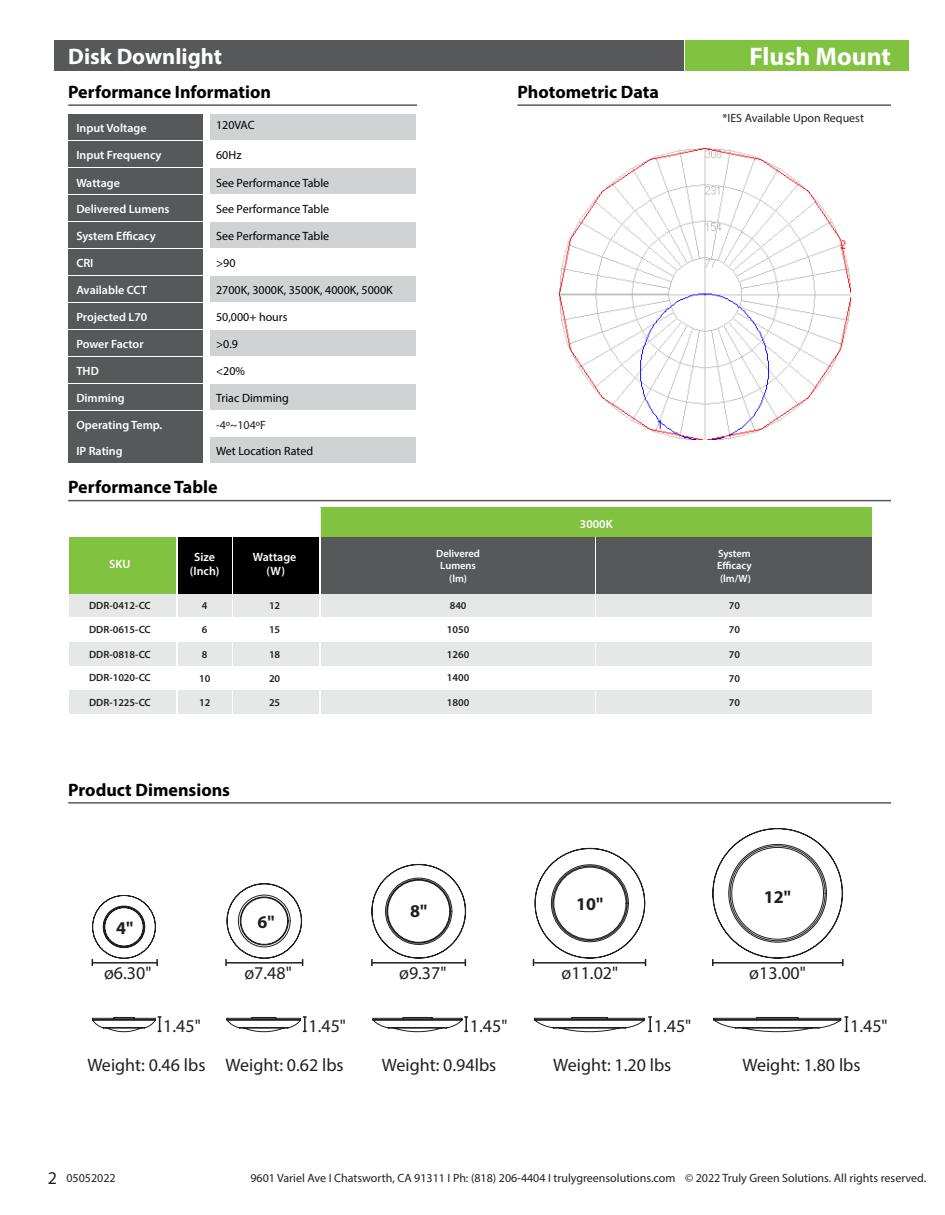
<style>
.page{position:relative;width:945px;height:1215px;background:#fff}
.page>*{position:absolute;margin:0;border:0;box-sizing:border-box;transform-origin:0 0}
.t1{font:700 25.5px "Myriad Pro";color:#fff}
.t2{font:700 22.5px "Myriad Pro";color:#fff}
.t3{font:18px "Myriad Pro";color:#231f20}
.t4{font:700 18px "Myriad Pro";color:#000}
.t5{font:700 18px "Myriad Pro";color:#231f20}
.t6{font:600 12px "Myriad Pro";color:#fff}
.t7{font:12px "Myriad Pro";color:#231f20}
.t8{font:12px "Myriad Pro";color:#000}
.t9{font:600 10.5px "Myriad Pro";color:#231f20}
.t10{font:600 10.5px/12.6px "Myriad Pro";color:#fff}
.s1{font-size:18px}
</style>
<div class="page">
<svg style="left:234px;top:114px;width:35px;height:1px"></svg>
<div style="left:68px;top:115px;width:135px;height:25px;background:#57585a"></div>
<div style="left:210px;top:115px;width:206px;height:25px;background:#d1d2d4"></div>
<div style="left:68px;top:142px;width:135px;height:25px;background:#57585a"></div>
<div style="left:68px;top:169px;width:135px;height:25px;background:#57585a"></div>
<div style="left:210px;top:169px;width:206px;height:25px;background:#d1d2d4"></div>
<div style="left:68px;top:196px;width:135px;height:25px;background:#57585a"></div>
<div style="left:68px;top:223px;width:135px;height:25px;background:#57585a"></div>
<div style="left:210px;top:223px;width:206px;height:25px;background:#d1d2d4"></div>
<div style="left:68px;top:250px;width:135px;height:25px;background:#57585a"></div>
<div style="left:68px;top:277px;width:135px;height:25px;background:#57585a"></div>
<div style="left:210px;top:277px;width:206px;height:25px;background:#d1d2d4"></div>
<div style="left:68px;top:304px;width:135px;height:25px;background:#57585a"></div>
<div style="left:68px;top:331px;width:135px;height:25px;background:#57585a"></div>
<div style="left:210px;top:331px;width:206px;height:25px;background:#d1d2d4"></div>
<div style="left:68px;top:358px;width:135px;height:25px;background:#57585a"></div>
<div style="left:68px;top:385px;width:135px;height:25px;background:#57585a"></div>
<div style="left:68px;top:438px;width:135px;height:25px;background:#57585a"></div>
<div style="left:210px;top:385px;width:206px;height:25px;background:#d1d2d4"></div>
<div style="left:210px;top:438px;width:206px;height:25px;background:#d1d2d4"></div>
<div style="left:68px;top:411px;width:135px;height:26px;background:#57585a"></div>
<hr style="left:68px;top:104px;width:349px;height:2px;background:#57585a">
<hr style="left:68px;top:500px;width:823px;height:1px;background:#57585a">
<hr style="left:517px;top:104px;width:374px;height:2px;background:#57585a">
<div style="left:685px;top:40px;width:224px;height:31px;background:#81c340"></div>
<div style="left:54px;top:40px;width:629px;height:31px;background:#57585a"></div>
<img style="left:559px;top:148px;width:291px;height:291px">
<svg style="left:92px;top:1016px;width:69px;height:17px"></svg>
<svg style="left:226px;top:1016px;width:81px;height:17px"></svg>
<svg style="left:372px;top:1016px;width:96px;height:17px"></svg>
<svg style="left:534px;top:1016px;width:118px;height:17px"></svg>
<svg style="left:713px;top:1016px;width:135px;height:17px"></svg>
<svg style="left:92px;top:895px;width:66px;height:71px"></svg>
<svg style="left:225px;top:883px;width:78px;height:83px"></svg>
<svg style="left:371px;top:864px;width:95px;height:102px"></svg>
<svg style="left:533px;top:848px;width:113px;height:118px"></svg>
<svg style="left:712px;top:828px;width:132px;height:138px"></svg>
<hr style="left:68px;top:802px;width:823px;height:2px;background:#57585a">
<div style="left:321px;top:594px;width:274px;height:23px;background:#e6e8e8"></div>
<div style="left:321px;top:642px;width:274px;height:23px;background:#e6e8e8"></div>
<div style="left:321px;top:690px;width:274px;height:24px;background:#e6e8e8"></div>
<div style="left:597px;top:594px;width:275px;height:23px;background:#e6e8e8"></div>
<div style="left:597px;top:642px;width:275px;height:23px;background:#e6e8e8"></div>
<div style="left:597px;top:690px;width:275px;height:24px;background:#e6e8e8"></div>
<div style="left:233px;top:594px;width:86px;height:23px;background:#e6e8e8"></div>
<div style="left:233px;top:642px;width:86px;height:23px;background:#e6e8e8"></div>
<div style="left:233px;top:690px;width:86px;height:24px;background:#e6e8e8"></div>
<div style="left:178px;top:594px;width:54px;height:23px;background:#e6e8e8"></div>
<div style="left:178px;top:642px;width:54px;height:23px;background:#e6e8e8"></div>
<div style="left:178px;top:690px;width:54px;height:24px;background:#e6e8e8"></div>
<div style="left:69px;top:594px;width:107px;height:23px;background:#e6e8e8"></div>
<div style="left:69px;top:642px;width:107px;height:23px;background:#e6e8e8"></div>
<div style="left:69px;top:690px;width:107px;height:24px;background:#e6e8e8"></div>
<div style="left:69px;top:537px;width:107px;height:57px;background:#81c340"></div>
<div style="left:321px;top:508px;width:551px;height:29px;background:#81c340"></div>
<div style="left:233px;top:537px;width:86px;height:57px;background:#000"></div>
<div style="left:178px;top:537px;width:54px;height:57px;background:#000"></div>
<div style="left:321px;top:537px;width:274px;height:57px;background:#57585a"></div>
<div style="left:597px;top:537px;width:275px;height:57px;background:#57585a"></div>
<svg style="left:320px;top:508px;width:1px;height:29px"></svg>
<p class="t2" style="left:68px;top:42px;width:155px">Disk Downlight</p>
<p class="t4" style="left:68px;top:80px;width:204px">Performance Information</p>
<p class="t6" style="left:76px;top:120px;width:72px">Input Voltage</p>
<p class="t8" style="left:216px;top:118px;width:40px">120VAC</p>
<p class="t6" style="left:76px;top:147px;width:87px">Input Frequency</p>
<p class="t8" style="left:216px;top:147px;width:27px">60Hz</p>
<p class="t6" style="left:76px;top:175px;width:45px">Wattage</p>
<p class="t8" style="left:216px;top:175px;width:115px">See Performance Table</p>
<p class="t6" style="left:76px;top:201px;width:95px">Delivered Lumens</p>
<p class="t8" style="left:216px;top:201px;width:115px">See Performance Table</p>
<p class="t6" style="left:76px;top:228px;width:81px">System Efficacy</p>
<p class="t8" style="left:216px;top:228px;width:115px">See Performance Table</p>
<p class="t6" style="left:76px;top:255px;width:19px">CRI</p>
<p class="t8" style="left:216px;top:255px;width:21px">&gt;90</p>
<p class="t6" style="left:76px;top:282px;width:72px">Available CCT</p>
<p class="t8" style="left:216px;top:282px;width:178px">2700K, 3000K, 3500K, 4000K, 5000K</p>
<p class="t6" style="left:76px;top:309px;width:73px">Projected L70</p>
<p class="t8" style="left:216px;top:309px;width:73px">50,000+ hours</p>
<p class="t6" style="left:76px;top:336px;width:69px">Power Factor</p>
<p class="t8" style="left:216px;top:336px;width:23px">&gt;0.9</p>
<p class="t6" style="left:76px;top:363px;width:24px">THD</p>
<p class="t8" style="left:216px;top:363px;width:30px">&lt;20%</p>
<p class="t6" style="left:76px;top:390px;width:50px">Dimming</p>
<p class="t8" style="left:216px;top:390px;width:74px">Triac Dimming</p>
<p class="t6" style="left:76px;top:417px;width:88px">Operating Temp.</p>
<p class="t7" style="left:216px;top:417px;width:51px">-4º~104ºF</p>
<p class="t6" style="left:76px;top:443px;width:48px">IP Rating</p>
<p class="t8" style="left:216px;top:443px;width:99px">Wet Location Rated</p>
<p class="t4" style="left:68px;top:476px;width:151px">Performance Table</p>
<p class="t6" style="left:109px;top:556px;width:23px">SKU</p>
<p class="t6" style="left:194px;top:549px;width:22px">Size</p>
<p class="t6" style="left:190px;top:564px;width:31px">(Inch)</p>
<p class="t6" style="left:253px;top:549px;width:45px">Wattage</p>
<p class="t6" style="left:267px;top:564px;width:20px">(W)</p>
<p class="t9" style="left:89px;top:599px;width:63px">DDR-0412-CC</p>
<p class="t9" style="left:202px;top:599px;width:7px">4</p>
<p class="t9" style="left:269px;top:599px;width:13px">12</p>
<p class="t9" style="left:89px;top:623px;width:63px">DDR-0615-CC</p>
<p class="t9" style="left:202px;top:623px;width:7px">6</p>
<p class="t9" style="left:269px;top:623px;width:13px">15</p>
<p class="t9" style="left:89px;top:647px;width:63px">DDR-0818-CC</p>
<p class="t9" style="left:202px;top:647px;width:7px">8</p>
<p class="t9" style="left:269px;top:647px;width:13px">18</p>
<p class="t9" style="left:89px;top:671px;width:63px">DDR-1020-CC</p>
<p class="t9" style="left:199px;top:671px;width:13px">10</p>
<p class="t9" style="left:269px;top:671px;width:13px">20</p>
<p class="t9" style="left:89px;top:696px;width:63px">DDR-1225-CC</p>
<p class="t9" style="left:199px;top:696px;width:13px">12</p>
<p class="t9" style="left:269px;top:696px;width:13px">25</p>
<p class="t4" style="left:68px;top:778px;width:163px">Product Dimensions</p>
<p class="t4" style="left:517px;top:80px;width:143px">Photometric Data</p>
<p class="t10" style="left:436px;top:547px;width:45px">Delivered</p>
<p class="t10" style="left:440px;top:559px;width:37px">Lumens</p>
<p class="t10" style="left:449px;top:572px;width:19px">(lm)</p>
<p class="t9" style="left:450px;top:599px;width:18px">840</p>
<p class="t9" style="left:447px;top:623px;width:24px">1050</p>
<p class="t9" style="left:447px;top:647px;width:24px">1260</p>
<p class="t9" style="left:447px;top:671px;width:24px">1400</p>
<p class="t9" style="left:447px;top:696px;width:24px">1800</p>
<p class="t6" style="left:580px;top:516px;width:34px">3000K</p>
<p class="t5" style="left:116px;top:917px;width:19px">4"</p>
<p class="t5" style="left:257px;top:910px;width:19px">6"</p>
<p class="t5" style="left:410px;top:899px;width:19px">8"</p>
<p class="t5" style="left:576px;top:892px;width:29px">10"</p>
<p class="t1" style="left:750px;top:40px;width:143px">Flush Mount</p>
<p class="t7" style="left:723px;top:110px;width:143px">*IES Available Upon Request</p>
<p class="t10" style="left:717px;top:547px;width:36px">System<br>Efficacy</p>
<p class="t10" style="left:720px;top:572px;width:33px">(lm/W)</p>
<p class="t9" style="left:729px;top:599px;width:13px">70</p>
<p class="t9" style="left:729px;top:623px;width:13px">70</p>
<p class="t9" style="left:729px;top:647px;width:13px">70</p>
<p class="t9" style="left:729px;top:671px;width:13px">70</p>
<p class="t9" style="left:729px;top:696px;width:13px">70</p>
<p class="t5" style="left:764px;top:885px;width:29px">12"</p>
<p class="t3" style="left:104px;top:962px;width:49px">ø6.30"</p>
<p class="t3" style="left:244px;top:962px;width:49px">ø7.48"</p>
<p class="t3" style="left:399px;top:962px;width:49px">ø9.37"</p>
<p class="t3" style="left:562px;top:962px;width:58px">ø11.02"</p>
<p class="t3" style="left:749px;top:962px;width:58px">ø13.00"</p>
<p class="t3" style="left:163px;top:1015px;width:39px">1.45"</p>
<p class="t3" style="left:309px;top:1015px;width:39px">1.45"</p>
<p class="t3" style="left:470px;top:1015px;width:39px">1.45"</p>
<p class="t3" style="left:654px;top:1015px;width:39px">1.45"</p>
<p class="t3" style="left:850px;top:1015px;width:39px">1.45"</p>
<p class="t3" style="left:87px;top:1054px;width:120px">Weight: 0.46 lbs</p>
<p class="t3" style="left:226px;top:1054px;width:120px">Weight: 0.62 lbs</p>
<p class="t3" style="left:382px;top:1054px;width:116px">Weight: 0.94lbs</p>
<p class="t3" style="left:553px;top:1054px;width:120px">Weight: 1.20 lbs</p>
<p class="t3" style="left:742px;top:1054px;width:120px">Weight: 1.80 lbs</p>
<p class="t7" style="left:48px;top:1171px;width:69px"><span class="s1">2</span> 05052022</p>
<p class="t7" style="left:250px;top:1171px;width:677px">9601 Variel Ave I Chatsworth, CA 91311 I Ph: (818) 206-4404 I trulygreensolutions.com © 2022 Truly Green Solutions. All rights reserved.</p>
</div>
